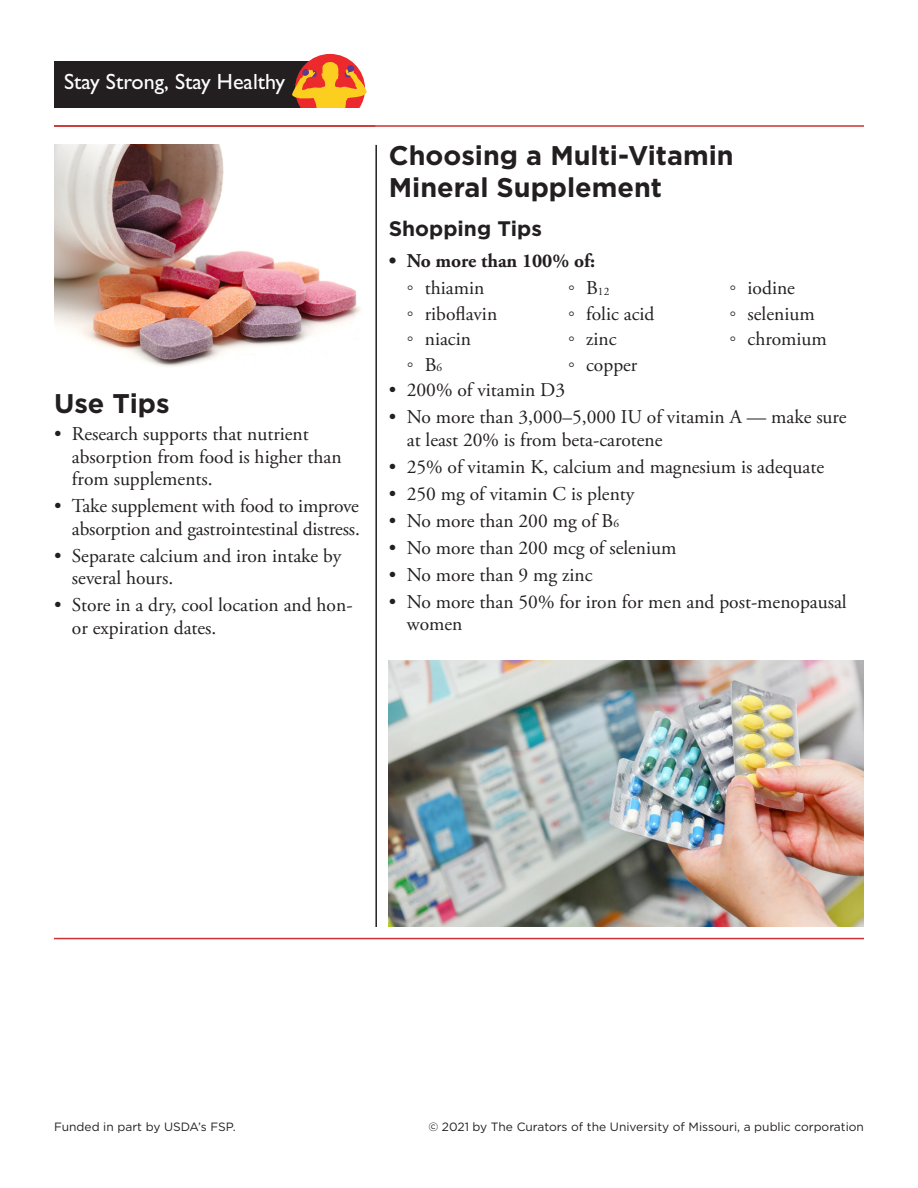
<style>
.page{position:relative;width:918px;height:1188px;background:#fff}
.page>*{position:absolute;margin:0;border:0;box-sizing:border-box;transform-origin:0 0}
.t1{font:700 27px/32.4px "Gotham";color:#231f20}
.t2{font:22.05px "Gill Sans";color:#fff}
.t3{font:700 21px "Gotham";color:#231f20}
.t4{font:19.5px/22.5px "Adobe Garamond Pro";color:#231f20}
.t5{font:12px "Gotham";color:#231f20}
.t6{font:11.4px "Adobe Garamond Pro";color:#231f20}
.s1{font-weight:700}
.s2{font-family:"Noto Sans"}
.s3{font-size:11.4px}
.s4{font-family:"Noto Sans";font-size:19.5px}
.s5{font-size:19.5px}
</style>
<div class="page">
<div style="left:54px;top:61px;width:259px;height:47px;background:#231f20"></div>
<svg style="left:292px;top:54px;width:75px;height:54px"></svg>
<hr style="left:54px;top:125px;width:810px;height:2px;background:#cb3233">
<hr style="left:54px;top:938px;width:810px;height:1px;background:#cb3233">
<hr style="left:375px;top:145px;width:2px;height:782px;background:#231f20">
<img style="left:54px;top:145px;width:307px;height:222px">
<img style="left:389px;top:660px;width:475px;height:267px">
<p class="t2" style="left:64px;top:69px;width:223px">Stay Strong, Stay Healthy</p>
<p class="t1" style="left:54px;top:387px;width:117px">Use Tips</p>
<p class="t4" style="left:72px;top:424px;width:271px;text-indent:-18px">• Research supports that nutrient absorption from food is higher than from supplements.</p>
<p class="t4" style="left:54px;top:496px;width:307px;text-align:right">• Take supplement with food to improve absorption and gastrointestinal distress.</p>
<p class="t4" style="left:72px;top:545px;width:271px;text-indent:-18px">• Separate calcium and iron intake by several hours.</p>
<p class="t4" style="left:72px;top:595px;width:282px;text-indent:-18px">• Store in a dry, cool location and hon&shy;or expiration dates.</p>
<p class="t1" style="left:389px;top:138px;width:346px">Choosing a Multi-Vitamin<br>Mineral Supplement</p>
<p class="t3" style="left:389px;top:216px;width:155px">Shopping Tips</p>
<p class="t4" style="left:407px;top:249px;width:190px;line-height:26px;text-indent:-18px"><span class="s1">• No more than 100% of: </span><span class="s2">◦</span> thiamin<br><span class="s2">◦</span> riboflavin<br><span class="s2">◦</span> niacin<br><span class="s2">◦</span> B<span class="s3">6</span></p>
<p class="t4" style="left:730px;top:276px;width:99px;line-height:25.5px"><span class="s2">◦</span> iodine<br><span class="s2">◦</span> selenium<br><span class="s2">◦</span> chromium</p>
<p class="t6" style="left:568px;top:284px;width:43px"><span class="s4">◦</span> <span class="s5">B</span>12</p>
<p class="t4" style="left:568px;top:301px;width:88px;line-height:25.5px"><span class="s2">◦</span> folic acid <span class="s2">◦</span> zinc<br><span class="s2">◦</span> copper</p>
<p class="t4" style="left:389px;top:379px;width:178px">• 200% of vitamin D3</p>
<p class="t4" style="left:407px;top:406px;width:441px;text-indent:-18px">• No more than 3,000–5,000 IU of vitamin A — make sure at least 20% is from beta-carotene</p>
<p class="t4" style="left:389px;top:456px;width:437px">• 25% of vitamin K, calcium and magnesium is adequate</p>
<p class="t4" style="left:389px;top:483px;width:247px">• 250 mg of vitamin C is plenty</p>
<p class="t4" style="left:389px;top:510px;width:232px">• No more than 200 mg of B<span class="s3">6</span></p>
<p class="t4" style="left:389px;top:537px;width:289px">• No more than 200 mcg of selenium</p>
<p class="t4" style="left:389px;top:564px;width:205px">• No more than 9 mg zinc</p>
<p class="t4" style="left:407px;top:591px;width:442px;text-indent:-18px">• No more than 50% for iron for men and post-menopausal women</p>
<p class="t5" style="left:54px;top:1120px;width:183px">Funded in part by USDA’s FSP.</p>
<p class="t5" style="left:428px;top:1120px;width:437px">© 2021 by The Curators of the University of Missouri, a public corporation</p>
</div>
